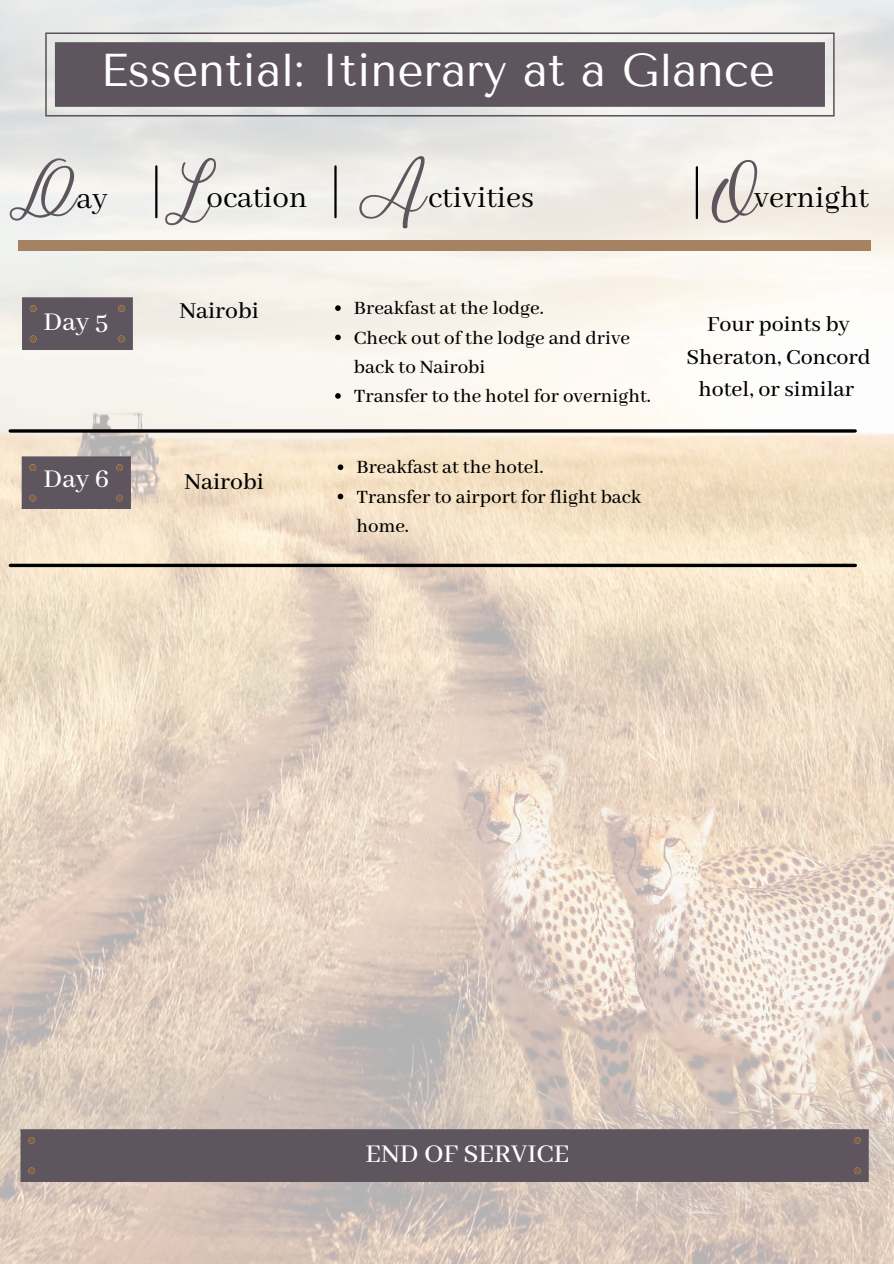
<style>
.page{position:relative;width:894px;height:1264px;background:#fff}
.page>*{position:absolute;margin:0;border:0;box-sizing:border-box;transform-origin:0 0}
.t1{font:45.9px "Tenor Sans";color:#fff}
.t2{font:33px "Abhaya Libre";color:#000}
.t3{font:500 28.5px "Abhaya Libre";color:#fff}
.t4{font:500 25.5px "Abhaya Libre";color:#000}
.t5{font:500 24px/32.7px "Abhaya Libre";color:#000;text-align:center}
.t6{font:500 21px/29.2px "Abhaya Libre";color:#000}
</style>
<div class="page">
<img style="left:0;top:0;width:893px;height:1263px">
<div style="left:18px;top:241px;width:852px;height:9px;background:#a48262"></div>
<hr style="left:155px;top:166px;width:2px;height:51px;background:#000">
<hr style="left:334px;top:166px;width:2px;height:51px;background:#000">
<hr style="left:695px;top:167px;width:2px;height:51px;background:#000">
<svg style="left:45px;top:32px;width:789px;height:85px;fill:#5e555e"></svg>
<hr style="left:10px;top:429px;width:845px;height:3px;background:#000">
<svg style="left:10px;top:563px;width:845px;height:4px;fill:#000"></svg>
<div style="left:22px;top:456px;width:109px;height:53px;background:#5e555e"></div>
<div style="left:29px;top:464px;width:7px;height:7px;background:#816143;border-radius:50%"></div>
<div style="left:116px;top:464px;width:7px;height:7px;background:#816143;border-radius:50%"></div>
<div style="left:116px;top:494px;width:7px;height:7px;background:#816143;border-radius:50%"></div>
<div style="left:29px;top:494px;width:7px;height:7px;background:#816143;border-radius:50%"></div>
<svg style="left:337px;top:464px;width:6px;height:6px"></svg>
<svg style="left:337px;top:493px;width:6px;height:6px"></svg>
<div style="left:22px;top:297px;width:111px;height:53px;background:#5e555e"></div>
<div style="left:30px;top:305px;width:6px;height:7px;background:#816143;border-radius:50%"></div>
<div style="left:118px;top:305px;width:7px;height:7px;background:#816143;border-radius:50%"></div>
<div style="left:118px;top:335px;width:7px;height:7px;background:#816143;border-radius:50%"></div>
<div style="left:30px;top:335px;width:6px;height:7px;background:#816143;border-radius:50%"></div>
<svg style="left:335px;top:305px;width:5px;height:6px"></svg>
<svg style="left:335px;top:334px;width:5px;height:6px"></svg>
<svg style="left:335px;top:393px;width:5px;height:6px"></svg>
<div style="left:20px;top:1129px;width:848px;height:53px;background:#5e555e"></div>
<div style="left:28px;top:1137px;width:7px;height:6px;background:#816143;border-radius:50%"></div>
<svg style="left:853px;top:1137px;width:7px;height:6px"></svg>
<svg style="left:853px;top:1167px;width:7px;height:7px"></svg>
<div style="left:28px;top:1167px;width:7px;height:7px;background:#816143;border-radius:50%"></div>
<svg style="left:5px;top:156px;width:75px;height:65px"></svg>
<div style="left:159px;top:156px;width:63px;height:70px;background:#f1f1ed"></div>
<div style="left:354px;top:155px;width:77px;height:78px;background:#f1f0eb"></div>
<svg style="left:707px;top:158px;width:54px;height:66px"></svg>
<h1 class="t1" style="left:100px;top:44px;width:676px">Essential: Itinerary at a Glance</h1>
<h2 class="t2" style="left:76px;top:180px;width:33px">ay</h2>
<h2 class="t2" style="left:206px;top:179px;width:102px">ocation</h2>
<h2 class="t2" style="left:428px;top:179px;width:107px">ctivities</h2>
<h2 class="t2" style="left:754px;top:179px;width:116px">vernight</h2>
<h3 class="t3" style="left:43px;top:306px;width:66px">Day 5</h3>
<p class="t4" style="left:179px;top:297px;width:81px">Nairobi</p>
<p class="t6" style="left:354px;top:294px;width:298px">Breakfast at the lodge.<br>Check out of the lodge and drive back to Nairobi<br>Transfer to the hotel for overnight.</p>
<h3 class="t3" style="left:43px;top:463px;width:67px">Day 6</h3>
<p class="t4" style="left:184px;top:467px;width:81px">Nairobi</p>
<p class="t6" style="left:356px;top:453px;width:286px">Breakfast at the hotel.<br>Transfer to airport for flight back home.</p>
<p class="t5" style="left:686px;top:309px;width:186px">Four points by<br>Sheraton, Concord hotel, or similar</p>
<h3 class="t3" style="left:365px;top:1137px;width:205px">END OF SERVICE</h3>
</div>
